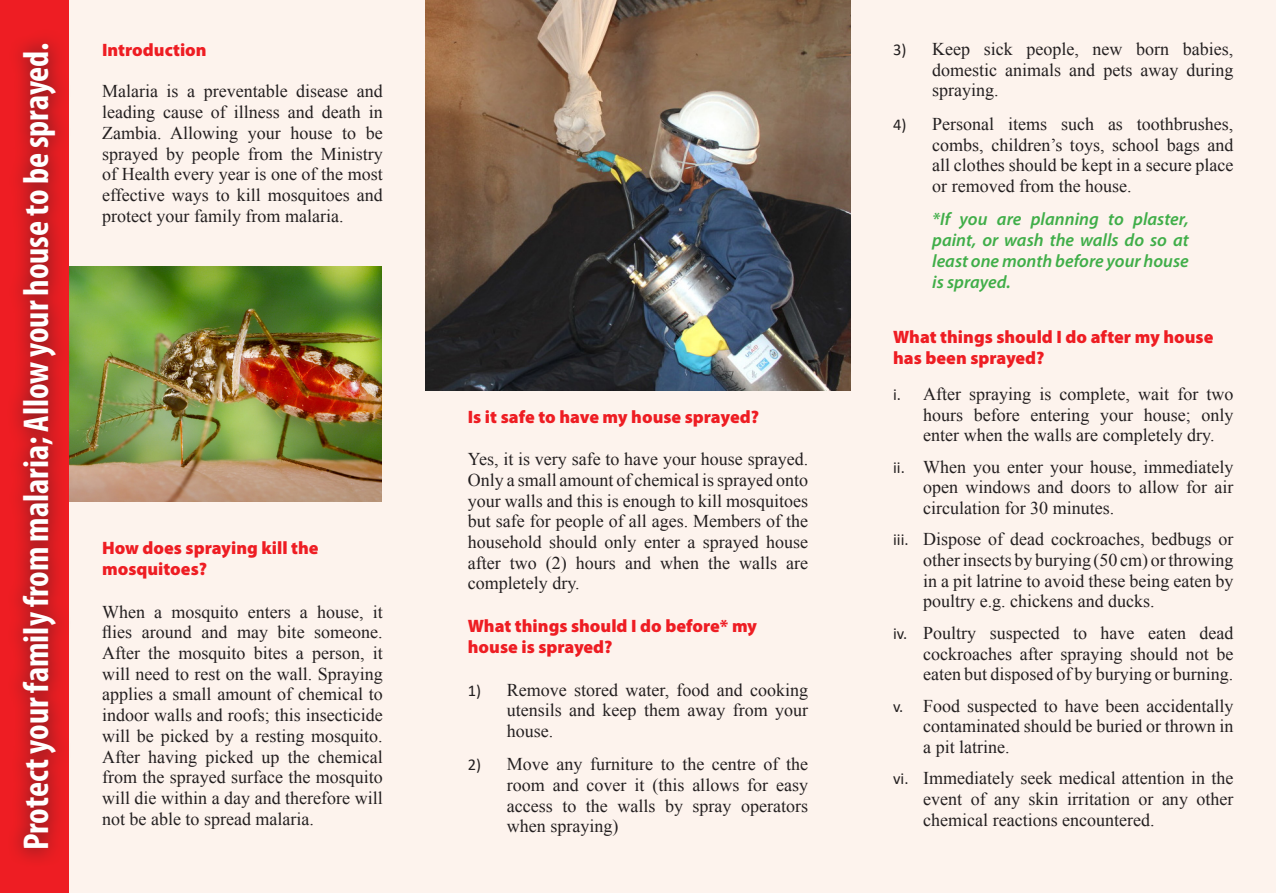
<style>
.page{position:relative;width:1276px;height:893px;background:#fff}
.page>*{position:absolute;margin:0;border:0;box-sizing:border-box;transform-origin:0 0}
.t1{font:700 condensed 36px "Myriad Pro";color:#fff}
.List_Paragraph{font:18px/20.7px "Times New Roman";color:#231f20;text-align:justify}
.t2{font:900 18px/21.6px "Myriad Pro";color:#ee1d23}
.List_Paragraph-2{font:italic 600 18px/20.7px "Myriad Pro";color:#40ae49;text-align:justify}
.s1{font-family:"Calibri";font-size:16.5px}
</style>
<div class="page">
<div style="left:60px;top:0;width:365px;height:893px;background:#fdf3ed"></div>
<img style="left:74px;top:266px;width:308px;height:236px">
<div style="left:383px;top:0;width:893px;height:893px;background:#fdf3ed"></div>
<div style="left:0;top:0;width:68px;height:893px;background:#ee1d23"></div>
<div style="left:6px;top:27px;width:68px;height:840px;background:#231f20;opacity:.75"></div>
<img style="left:425px;top:0;width:425px;height:390px">
<p class="t1" style="left:14px;top:850px;width:809px;rotate:-90deg">Protect your family from malaria; Allow your house to be sprayed.</p>
<p class="t2" style="left:102px;top:38px;width:106px">Introduction</p>
<p class="List_Paragraph" style="left:102px;top:81px;width:282px">Malaria is a preventable disease and leading cause of illness and death in Zambia. Allowing your house to be sprayed by people from the Ministry of Health every year is one of the most effective ways to kill mosquitoes and protect your family from malaria.</p>
<p class="t2" style="left:102px;top:536px;width:218px">How does spraying kill the mosquitoes?</p>
<p class="List_Paragraph" style="left:102px;top:601px;width:282px">When a mosquito enters a house, it flies around and may bite someone.<br>After the mosquito bites a person, it will need to rest on the wall. Spraying applies a small amount of chemical to indoor walls and roofs; this insecticide will be picked by a resting mosquito.<br>After having picked up the chemical from the sprayed surface the mosquito will die within a day and therefore will not be able to spread malaria.</p>
<p class="t2" style="left:468px;top:405px;width:293px">Is it safe to have my house sprayed?</p>
<p class="List_Paragraph" style="left:468px;top:448px;width:342px">Yes, it is very safe to have your house sprayed.<br>Only a small amount of chemical is sprayed onto your walls and this is enough to kill mosquitoes but safe for people of all ages. Members of the household should only enter a sprayed house after two (2) hours and when the walls are completely dry.</p>
<p class="t2" style="left:468px;top:614px;width:291px">What things should I do before* my house is sprayed?</p>
<p class="List_Paragraph" style="left:507px;top:679px;width:303px;text-indent:-39px"><span class="s1">1)</span> Remove stored water, food and cooking utensils and keep them away from your house.</p>
<p class="List_Paragraph" style="left:507px;top:754px;width:303px;text-indent:-39px"><span class="s1">2)</span> Move any furniture to the centre of the room and cover it (this allows for easy access to the walls by spray operators when spraying)</p>
<p class="List_Paragraph" style="left:932px;top:38px;width:303px;text-indent:-39px"><span class="s1">3)</span> Keep sick people, new born babies, domestic animals and pets away during spraying.</p>
<p class="List_Paragraph" style="left:932px;top:113px;width:303px;text-indent:-39px"><span class="s1">4)</span> Personal items such as toothbrushes, combs, children’s toys, school bags and all clothes should be kept in a secure place or removed from the house.</p>
<p class="List_Paragraph-2" style="left:932px;top:209px;width:258px">*If you are planning to plaster, paint, or wash the walls do so at least one month before your house is sprayed.</p>
<p class="t2" style="left:893px;top:325px;width:322px">What things should I do after my house has been sprayed?</p>
<p class="List_Paragraph" style="left:923px;top:383px;width:312px;text-indent:-30px"><span class="s1">i.</span> After spraying is complete, wait for two hours before entering your house; only enter when the walls are completely dry.</p>
<p class="List_Paragraph" style="left:923px;top:456px;width:312px;text-indent:-30px"><span class="s1">ii.</span> When you enter your house, immediately open windows and doors to allow for air circulation for 30 minutes.</p>
<p class="List_Paragraph" style="left:923px;top:529px;width:312px;text-indent:-30px"><span class="s1">iii.</span> Dispose of dead cockroaches, bedbugs or other insects by burying (50 cm) or throwing in a pit latrine to avoid these being eaten by poultry e.g. chickens and ducks.</p>
<p class="List_Paragraph" style="left:923px;top:622px;width:312px;text-indent:-30px"><span class="s1">iv.</span> Poultry suspected to have eaten dead cockroaches after spraying should not be eaten but disposed of by burying or burning.</p>
<p class="List_Paragraph" style="left:923px;top:695px;width:312px;text-indent:-30px"><span class="s1">v.</span> Food suspected to have been accidentally contaminated should be buried or thrown in a pit latrine.</p>
<p class="List_Paragraph" style="left:923px;top:768px;width:312px;text-indent:-30px"><span class="s1">vi.</span> Immediately seek medical attention in the event of any skin irritation or any other chemical reactions encountered.</p>
</div>
